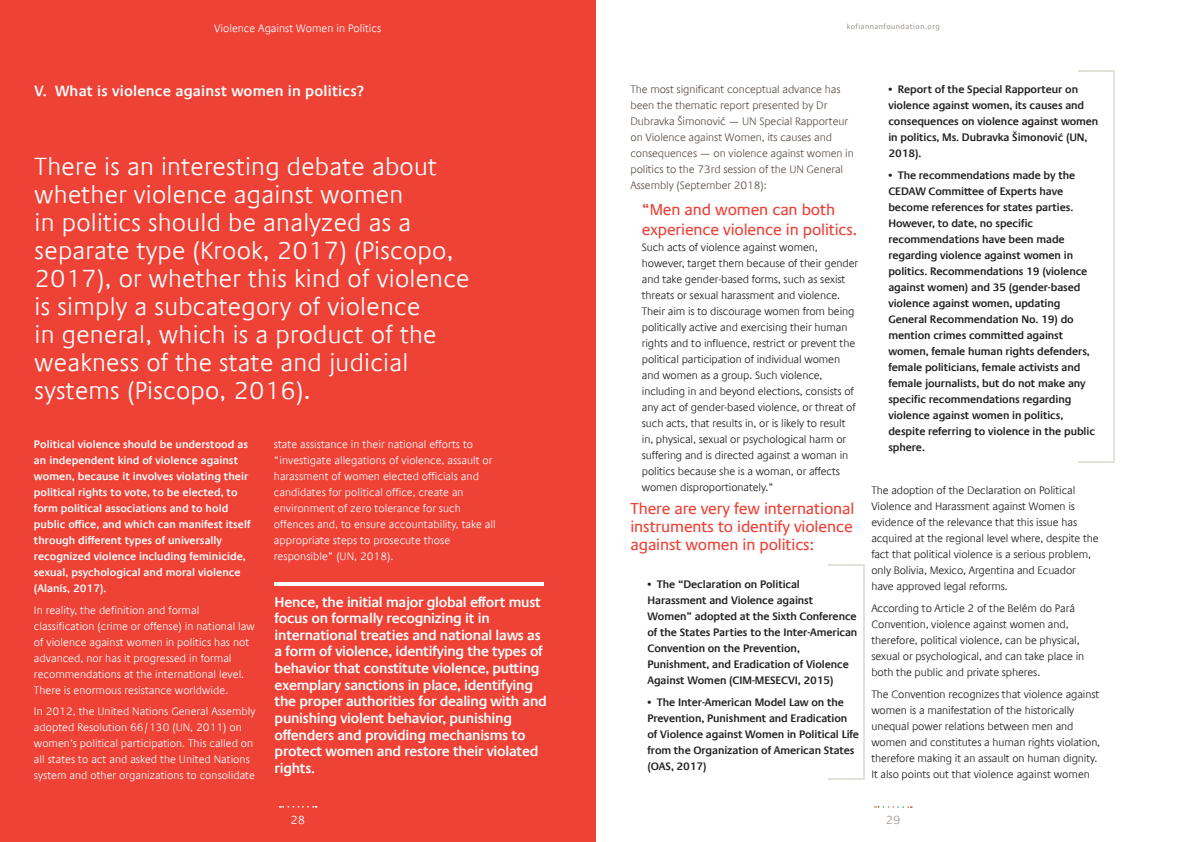
<style>
.page{position:relative;width:1191px;height:842px;background:#fff}
.page>*{position:absolute;margin:0;border:0;box-sizing:border-box;transform-origin:0 0}
.t1{font:300 25px/28px "Praxis Com";letter-spacing:.01em;color:#fff}
.t2{font:16px/18px "Praxis Com";letter-spacing:-.01em;color:#ee4237}
.t3{font:600 15px "Praxis Com";letter-spacing:.01em;color:#fff}
.t4{font:600 14.3px/16.6px "Praxis Com";letter-spacing:-.02em;color:#fff}
.t5{font:300 12px "Praxis Com";color:#fff}
.t6{font:300 12px "Praxis Com";color:#a49a96}
.t7{font:300 11px/16px "Praxis Com";letter-spacing:-.01em;color:#231f20}
.t8{font:600 11px/16px "Praxis Com";letter-spacing:-.01em;color:#231f20}
.t9{font:300 11px/16px "Praxis Com";color:#fff}
.t10{font:600 11px/16px "Praxis Com";color:#fff}
.t11{font:300 11px/16px "Praxis Com";letter-spacing:-.01em;color:#5e514b}
.t12{font:7.5px "Praxis Com";letter-spacing:.06em;color:#a49a96}
</style>
<div class="page">
<div style="left:0;top:0;width:595px;height:842px;background:#ee4237"></div>
<hr style="left:275px;top:583px;width:269px;height:3px;background:#fff">
<svg style="left:874px;top:806px;width:38px;height:2px"></svg>
<svg style="left:279px;top:806px;width:38px;height:2px"></svg>
<hr style="left:1113px;top:71px;width:1px;height:392px;background:#e4e0da">
<hr style="left:1078px;top:462px;width:36px;height:1px;background:#e4e0da">
<hr style="left:1078px;top:71px;width:36px;height:1px;background:#e4e0da">
<hr style="left:863px;top:564px;width:1px;height:215px;background:#e4e0da">
<hr style="left:828px;top:778px;width:36px;height:1px;background:#e4e0da">
<hr style="left:828px;top:564px;width:36px;height:1px;background:#e4e0da">
<p class="t9" style="left:214px;top:20px;width:169px">Violence Against Women in Politics</p>
<h3 class="t3" style="left:35px;top:82px;width:331px">V. What is violence against women in politics?</h3>
<p class="t1" style="left:35px;top:152px;width:436px">There is an interesting debate about whether violence against women<br>in politics should be analyzed as a separate type (Krook, 2017) (Piscopo, 2017), or whether this kind of violence is simply a subcategory of violence<br>in general, which is a product of the weakness of the state and judicial systems (Piscopo, 2016).</p>
<p class="t10" style="left:34px;top:436px;width:218px">Political violence should be understood as an independent kind of violence against women, because it involves violating their political rights to vote, to be elected, to form political associations and to hold public office, and which can manifest itself through different types of universally recognized violence including feminicide, sexual, psychological and moral violence (Alanís, 2017).</p>
<p class="t9" style="left:34px;top:602px;width:222px">In reality, the definition and formal classification (crime or offense) in national law of violence against women in politics has not advanced, nor has it progressed in formal recommendations at the international level.<br>There is enormous resistance worldwide.</p>
<p class="t9" style="left:34px;top:704px;width:223px">In 2012, the United Nations General Assembly adopted Resolution 66/130 (UN, 2011) on women’s political participation. This called on all states to act and asked the United Nations system and other organizations to consolidate</p>
<p class="t9" style="left:274px;top:436px;width:223px">state assistance in their national efforts to “investigate allegations of violence, assault or harassment of women elected officials and candidates for political office, create an environment of zero tolerance for such offences and, to ensure accountability, take all appropriate steps to prosecute those responsible” (UN, 2018).</p>
<p class="t4" style="left:275px;top:593px;width:274px">Hence, the initial major global effort must focus on formally recognizing it in international treaties and national laws as a form of violence, identifying the types of behavior that constitute violence, putting exemplary sanctions in place, identifying the proper authorities for dealing with and punishing violent behavior, punishing offenders and providing mechanisms to protect women and restore their violated rights.</p>
<p class="t12" style="left:846px;top:22px;width:95px">kofiannanfoundation.org</p>
<p class="t11" style="left:630px;top:81px;width:225px">The most significant conceptual advance has been the thematic report presented by Dr Dubravka Šimonović — UN Special Rapporteur on Violence against Women, its causes and consequences — on violence against women in politics to the 73rd session of the UN General Assembly (September 2018):</p>
<h2 class="t2" style="left:642px;top:199px;width:217px;line-height:20px">“Men and women can both experience violence in politics.</h2>
<p class="t7" style="left:642px;top:239px;width:218px">Such acts of violence against women, however, target them because of their gender and take gender-based forms, such as sexist threats or sexual harassment and violence.<br>Their aim is to discourage women from being politically active and exercising their human rights and to influence, restrict or prevent the political participation of individual women and women as a group. Such violence, including in and beyond elections, consists of any act of gender-based violence, or threat of such acts, that results in, or is likely to result in, physical, sexual or psychological harm or suffering and is directed against a woman in politics because she is a woman, or affects women disproportionately.”</p>
<h2 class="t2" style="left:630px;top:500px;width:225px;text-align:justify">There are very few international instruments to identify violence against women in politics:</h2>
<p class="t8" style="left:647px;top:576px;width:211px">• The “Declaration on Political Harassment and Violence against Women” adopted at the Sixth Conference of the States Parties to the Inter-American Convention on the Prevention, Punishment, and Eradication of Violence Against Women (CIM-MESECVI, 2015)</p>
<p class="t8" style="left:647px;top:694px;width:213px">• The Inter-American Model Law on the Prevention, Punishment and Eradication of Violence against Women in Political Life from the Organization of American States (OAS, 2017)</p>
<p class="t8" style="left:888px;top:81px;width:211px">• Report of the Special Rapporteur on violence against women, its causes and consequences on violence against women in politics, Ms. Dubravka Šimonović (UN,<br>2018).</p>
<p class="t8" style="left:888px;top:167px;width:208px">• The recommendations made by the CEDAW Committee of Experts have become references for states parties.<br>However, to date, no specific recommendations have been made regarding violence against women in politics. Recommendations 19 (violence against women) and 35 (gender-based violence against women, updating General Recommendation No. 19) do mention crimes committed against women, female human rights defenders, female politicians, female activists and female journalists, but do not make any specific recommendations regarding violence against women in politics, despite referring to violence in the public sphere.</p>
<p class="t7" style="left:871px;top:483px;width:229px">The adoption of the Declaration on Political Violence and Harassment against Women is evidence of the relevance that this issue has acquired at the regional level where, despite the fact that political violence is a serious problem, only Bolivia, Mexico, Argentina and Ecuador have approved legal reforms.</p>
<p class="t7" style="left:871px;top:600px;width:214px">According to Article 2 of the Belém do Pará Convention, violence against women and, therefore, political violence, can be physical, sexual or psychological, and can take place in both the public and private spheres.</p>
<p class="t7" style="left:871px;top:686px;width:230px">The Convention recognizes that violence against women is a manifestation of the historically unequal power relations between men and women and constitutes a human rights violation, therefore making it an assault on human dignity.<br>It also points out that violence against women</p>
<p class="t5" style="left:290px;top:813px;width:16px">28</p>
<p class="t6" style="left:886px;top:813px;width:16px">29</p>
</div>
